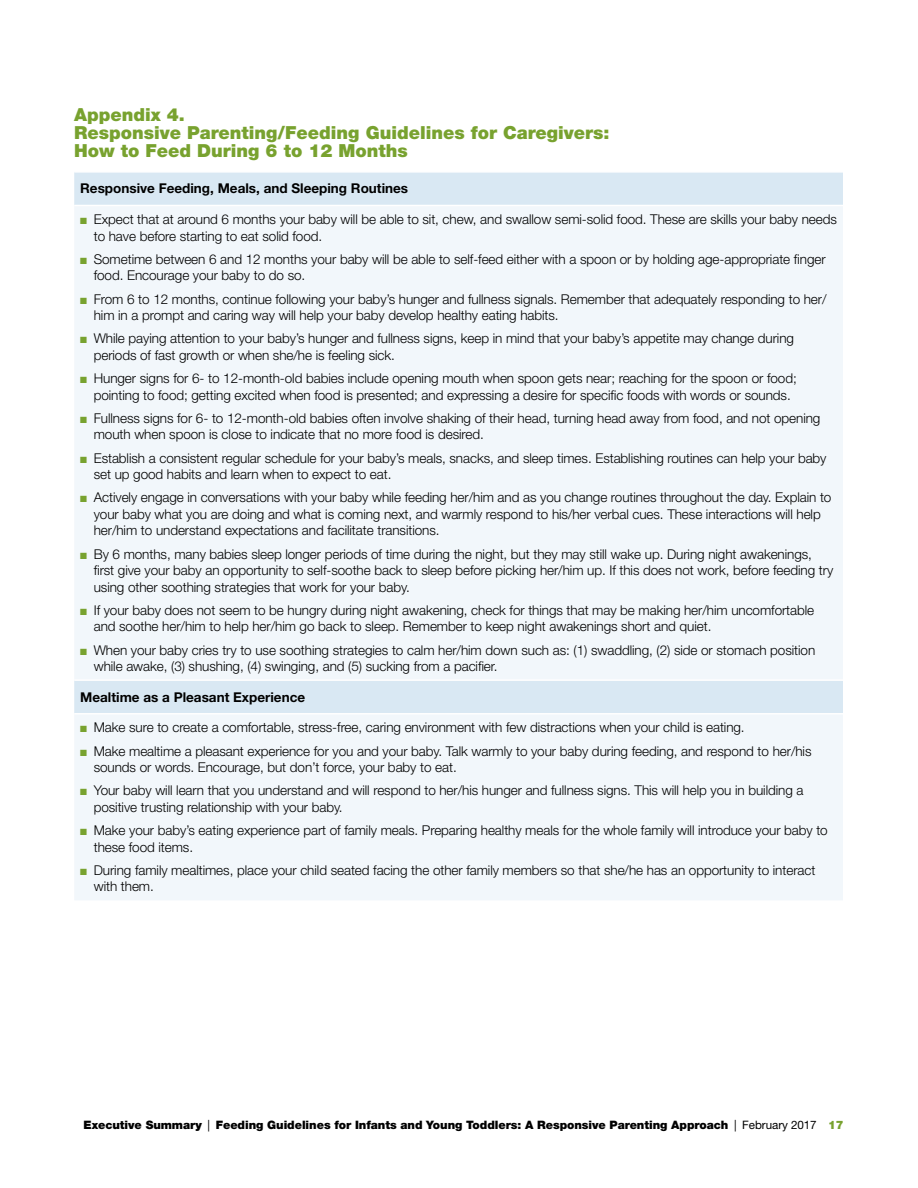
<style>
.page{position:relative;width:918px;height:1188px;background:#fff}
.page>*{position:absolute;margin:0;border:0;box-sizing:border-box;transform-origin:0 0}
.t1{font:900 18px/18px "Helvetica Neue LT Std";color:#78a22f}
.t2{font:300 13.5px/16.5px "Helvetica Neue LT Std";letter-spacing:-.005em;color:#000}
.t3{font:700 13.5px "Helvetica Neue LT Std";color:#000}
.t4{font:900 11.7px "Helvetica Neue LT Std";letter-spacing:-.005em;color:#000}
.s1{color:#78a22f}
.s2{font-weight:400}
</style>
<div class="page">
<div style="left:74px;top:173px;width:769px;height:32px;background:#d9e8f3"></div>
<div style="left:74px;top:207px;width:769px;height:693px;background:#f2f7fb"></div>
<hr style="left:74px;top:679px;width:769px;height:2px;background:#fff">
<hr style="left:74px;top:713px;width:769px;height:2px;background:#fff">
<h1 class="t1" style="left:74px;top:105px;width:537px">Appendix 4.<br>Responsive Parenting/Feeding Guidelines for Caregivers:<br>How to Feed During 6 to 12 Months</h1>
<p class="t3" style="left:80px;top:180px;width:329px">Responsive Feeding, Meals, and Sleeping Routines</p>
<p class="t2" style="left:94px;top:211px;width:745px;text-indent:-13px"><span class="s1">■</span> Expect that at around 6 months your baby will be able to sit, chew, and swallow semi-solid food. These are skills your baby needs to have before starting to eat solid food.</p>
<p class="t2" style="left:94px;top:251px;width:733px;text-indent:-13px"><span class="s1">■</span> Sometime between 6 and 12 months your baby will be able to self-feed either with a spoon or by holding age-appropriate finger food. Encourage your baby to do so.</p>
<p class="t2" style="left:94px;top:290px;width:734px;text-indent:-13px"><span class="s1">■</span> From 6 to 12 months, continue following your baby’s hunger and fullness signals. Remember that adequately responding to her/ him in a prompt and caring way will help your baby develop healthy eating habits.</p>
<p class="t2" style="left:94px;top:330px;width:702px;text-indent:-13px"><span class="s1">■</span> While paying attention to your baby’s hunger and fullness signs, keep in mind that your baby’s appetite may change during periods of fast growth or when she/he is feeling sick.</p>
<p class="t2" style="left:80px;top:370px;width:718px;text-align:center"><span class="s1">■</span> Hunger signs for 6- to 12-month-old babies include opening mouth when spoon gets near; reaching for the spoon or food; pointing to food; getting excited when food is presented; and expressing a desire for specific foods with words or sounds.</p>
<p class="t2" style="left:94px;top:410px;width:728px;text-indent:-13px"><span class="s1">■</span> Fullness signs for 6- to 12-month-old babies often involve shaking of their head, turning head away from food, and not opening mouth when spoon is close to indicate that no more food is desired.</p>
<p class="t2" style="left:94px;top:449px;width:734px;text-indent:-13px"><span class="s1">■</span> Establish a consistent regular schedule for your baby’s meals, snacks, and sleep times. Establishing routines can help your baby set up good habits and learn when to expect to eat.</p>
<p class="t2" style="left:94px;top:489px;width:739px;text-indent:-13px"><span class="s1">■</span> Actively engage in conversations with your baby while feeding her/him and as you change routines throughout the day. Explain to your baby what you are doing and what is coming next, and warmly respond to his/her verbal cues. These interactions will help her/him to understand expectations and facilitate transitions.</p>
<p class="t2" style="left:94px;top:545px;width:741px;text-indent:-13px"><span class="s1">■</span> By 6 months, many babies sleep longer periods of time during the night, but they may still wake up. During night awakenings, first give your baby an opportunity to self-soothe back to sleep before picking her/him up. If this does not work, before feeding try using other soothing strategies that work for your baby.</p>
<p class="t2" style="left:94px;top:602px;width:722px;text-indent:-13px"><span class="s1">■</span> If your baby does not seem to be hungry during night awakening, check for things that may be making her/him uncomfortable and soothe her/him to help her/him go back to sleep. Remember to keep night awakenings short and quiet.</p>
<p class="t2" style="left:94px;top:641px;width:723px;text-indent:-13px"><span class="s1">■</span> When your baby cries try to use soothing strategies to calm her/him down such as: (1) swaddling, (2) side or stomach position while awake, (3) shushing, (4) swinging, and (5) sucking from a pacifier.</p>
<p class="t3" style="left:80px;top:689px;width:226px">Mealtime as a Pleasant Experience</p>
<p class="t2" style="left:80px;top:719px;width:666px"><span class="s1">■</span> Make sure to create a comfortable, stress-free, caring environment with few distractions when your child is eating.</p>
<p class="t2" style="left:94px;top:742px;width:719px;text-indent:-13px"><span class="s1">■</span> Make mealtime a pleasant experience for you and your baby. Talk warmly to your baby during feeding, and respond to her/his sounds or words. Encourage, but don’t force, your baby to eat.</p>
<p class="t2" style="left:94px;top:782px;width:711px;text-indent:-13px"><span class="s1">■</span> Your baby will learn that you understand and will respond to her/his hunger and fullness signs. This will help you in building a positive trusting relationship with your baby.</p>
<p class="t2" style="left:94px;top:822px;width:736px;text-indent:-13px"><span class="s1">■</span> Make your baby’s eating experience part of family meals. Preparing healthy meals for the whole family will introduce your baby to these food items.</p>
<p class="t2" style="left:94px;top:862px;width:723px;text-indent:-13px"><span class="s1">■</span> During family mealtimes, place your child seated facing the other family members so that she/he has an opportunity to interact with them.</p>
<p class="t4" style="left:84px;top:1118px;width:762px">Executive Summary <span class="s2">|</span> Feeding Guidelines for Infants and Young Toddlers: A Responsive Parenting Approach <span class="s2">| February 2017</span> <span class="s1">17</span></p>
</div>
